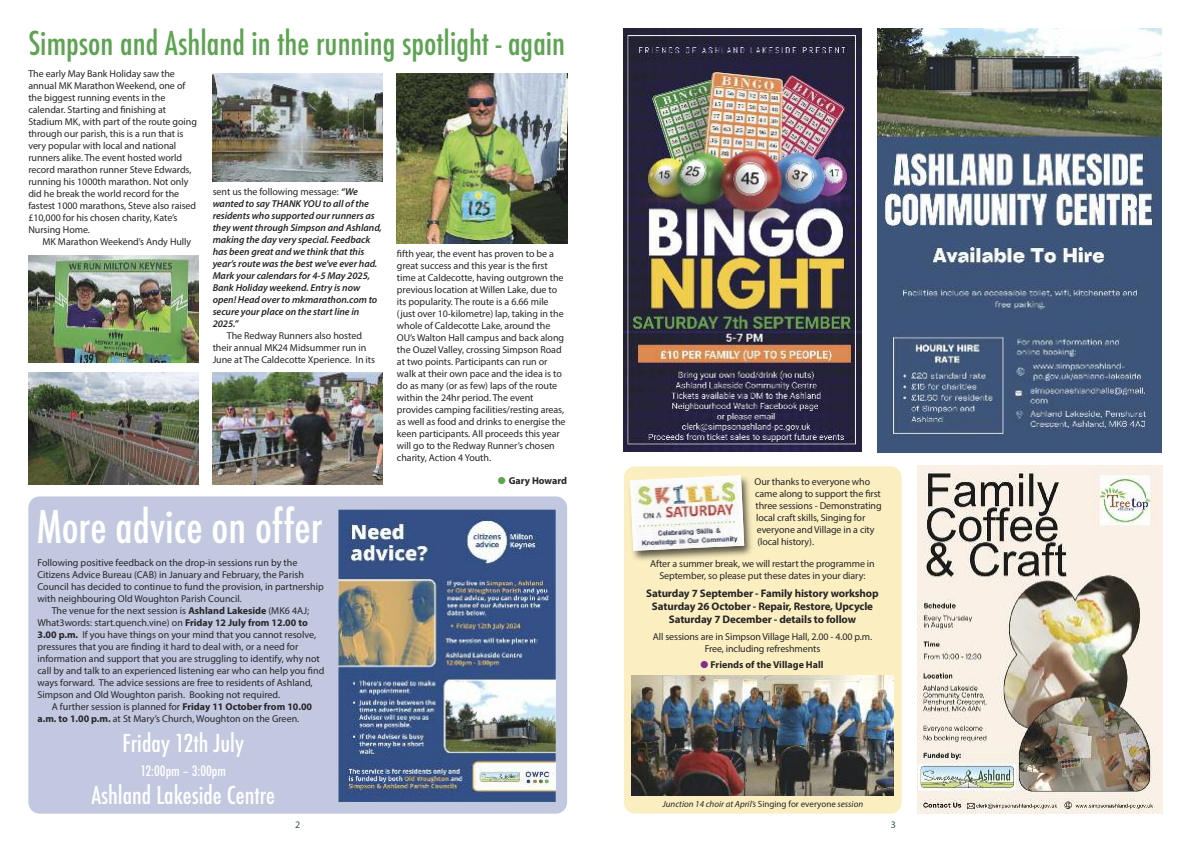
<style>
.page{position:relative;width:1191px;height:842px;background:#fff}
.page>*{position:absolute;margin:0;border:0;box-sizing:border-box;transform-origin:0 0}
.t1{font:500 condensed 43.8px "Futura";color:#fff}
.t2{font:500 condensed 32px "Futura";color:#5da352}
.t3{font:500 condensed 24px "Futura";color:#fff}
.t4{font:500 condensed 14px "Futura";color:#fff}
.t5{font:700 11px/13.2px "Myriad Pro";letter-spacing:-.01em;color:#272526;text-align:center}
.t6{font:10px/12px "Myriad Pro";letter-spacing:-.005em;color:#272526}
.t7{font:italic 600 10px/12px "Myriad Pro";letter-spacing:-.005em;color:#272526}
.t8{font:700 10px "Myriad Pro";color:#272526}
.t9{font:10px "Myriad Pro";color:#325a42}
.t10{font:italic 9px "Myriad Pro";color:#272526}
.s1{font-weight:400;font-style:normal}
.s2{font-weight:700}
.s3{color:#5da352}
.s4{color:#832b8b}
.s5{font-style:normal}
</style>
<div class="page">
<div style="left:28px;top:496px;width:539px;height:318px;background:#c1c8e0;border-radius:11px"></div>
<div style="left:624px;top:466px;width:277px;height:348px;background:#fbefc1;border-radius:11px"></div>
<img style="left:625px;top:470px;width:127px;height:91px">
<img style="left:630px;top:475px;width:114px;height:76px">
<img style="left:877px;top:28px;width:284px;height:424px">
<img style="left:338px;top:510px;width:218px;height:292px">
<img style="left:632px;top:675px;width:261px;height:120px">
<img style="left:624px;top:28px;width:238px;height:424px">
<img style="left:28px;top:255px;width:170px;height:108px">
<img style="left:212px;top:74px;width:171px;height:107px">
<img style="left:397px;top:74px;width:170px;height:169px">
<img style="left:213px;top:373px;width:170px;height:111px">
<img style="left:28px;top:373px;width:170px;height:111px">
<img style="left:917px;top:466px;width:245px;height:348px">
<h2 class="t2" style="left:28px;top:23px;width:538px">Simpson and Ashland in the running spotlight - again</h2>
<p class="t6" style="left:28px;top:67px;width:170px">The early May Bank Holiday saw the annual MK Marathon Weekend, one of the biggest running events in the calendar. Starting and finishing at Stadium MK, with part of the route going through our parish, this is a run that is very popular with local and national runners alike. The event hosted world record marathon runner Steve Edwards, running his 1000th marathon. Not only did he break the world record for the fastest 1000 marathons, Steve also raised £10,000 for his chosen charity, Kate’s Nursing Home.</p>
<p class="t6" style="left:43px;top:235px;width:150px">MK Marathon Weekend’s Andy Hully</p>
<p class="t7" style="left:213px;top:185px;width:171px"><span class="s1">sent us the following message:</span> “We wanted to say THANK YOU to all of the residents who supported our runners as they went through Simpson and Ashland, making the day very special. Feedback has been great and we think that this year’s route was the best we've ever had.<br>Mark your calendars for 4-5 May 2025, Bank Holiday weekend. Entry is now open! Head over to mkmarathon.com to secure your place on the start line in 2025.”</p>
<p class="t6" style="left:213px;top:329px;width:164px;text-indent:14px">The Redway Runners also hosted their annual MK24 Midsummer run in<br>June at The Caldecotte Xperience. In its</p>
<h1 class="t1" style="left:37px;top:499px;width:287px">More advice on offer</h1>
<p class="t6" style="left:37px;top:556px;width:288px">Following positive feedback on the drop-in sessions run by the Citizens Advice Bureau (CAB) in January and February, the Parish Council has decided to continue to fund the provision, in partnership with neighbouring Old Woughton Parish Council.</p>
<p class="t6" style="left:37px;top:604px;width:288px;text-indent:14px">The venue for the next session is <span class="s2">Ashland Lakeside</span> (MK6 4AJ; What3words: start.quench.vine) on <span class="s2">Friday 12 July from 12.00 to 3.00 p.m.</span> If you have things on your mind that you cannot resolve, pressures that you are finding it hard to deal with, or a need for information and support that you are struggling to identify, why not call by and talk to an experienced listening ear who can help you find ways forward. The advice sessions are free to residents of Ashland, Simpson and Old Woughton parish. Booking not required.</p>
<p class="t6" style="left:37px;top:700px;width:276px;text-indent:14px">A further session is planned for <span class="s2">Friday 11 October from 10.00 a.m. to 1.00 p.m.</span> at St Mary’s Church, Woughton on the Green.</p>
<h3 class="t3" style="left:123px;top:728px;width:123px">Friday 12th July</h3>
<h3 class="t4" style="left:140px;top:762px;width:87px">12:00pm – 3:00pm</h3>
<h3 class="t3" style="left:91px;top:779px;width:185px">Ashland Lakeside Centre</h3>
<p class="t9" style="left:295px;top:819px;width:7px">2</p>
<p class="t6" style="left:397px;top:247px;width:170px">fifth year, the event has proven to be a great success and this year is the first time at Caldecotte, having outgrown the previous location at Willen Lake, due to its popularity. The route is a 6.66 mile (just over 10-kilometre) lap, taking in the whole of Caldecotte Lake, around the OU’s Walton Hall campus and back along the Ouzel Valley, crossing Simpson Road at two points. Participants can run or walk at their own pace and the idea is to do as many (or as few) laps of the route within the 24hr period. The event provides camping facilities/resting areas, as well as food and drinks to energise the keen participants. All proceeds this year will go to the Redway Runner’s chosen charity, Action 4 Youth.</p>
<p class="t8" style="left:498px;top:474px;width:71px"><span class="s3">●</span> Gary Howard</p>
<p class="t6" style="left:754px;top:475px;width:129px">Our thanks to everyone who came along to support the first three sessions - Demonstrating local craft skills, Singing for everyone and Village in a city (local history).</p>
<p class="t6" style="left:650px;top:557px;width:226px;text-align:center">After a summer break, we will restart the programme in<br>September, so please put these dates in your diary:</p>
<p class="t5" style="left:646px;top:586px;width:234px">Saturday 7 September - Family history workshop<br>Saturday 26 October - Repair, Restore, Upcycle<br>Saturday 7 December - details to follow</p>
<p class="t6" style="left:653px;top:631px;width:221px;text-align:center">All sessions are in Simpson Village Hall, 2.00 - 4.00 p.m.<br>Free, including refreshments</p>
<p class="t8" style="left:700px;top:658px;width:125px"><span class="s4">●</span> Friends of the Village Hall</p>
<p class="t10" style="left:662px;top:798px;width:202px">Junction 14 choir at April’s <span class="s5">Singing for everyone</span> session</p>
<p class="t9" style="left:890px;top:819px;width:7px">3</p>
</div>
